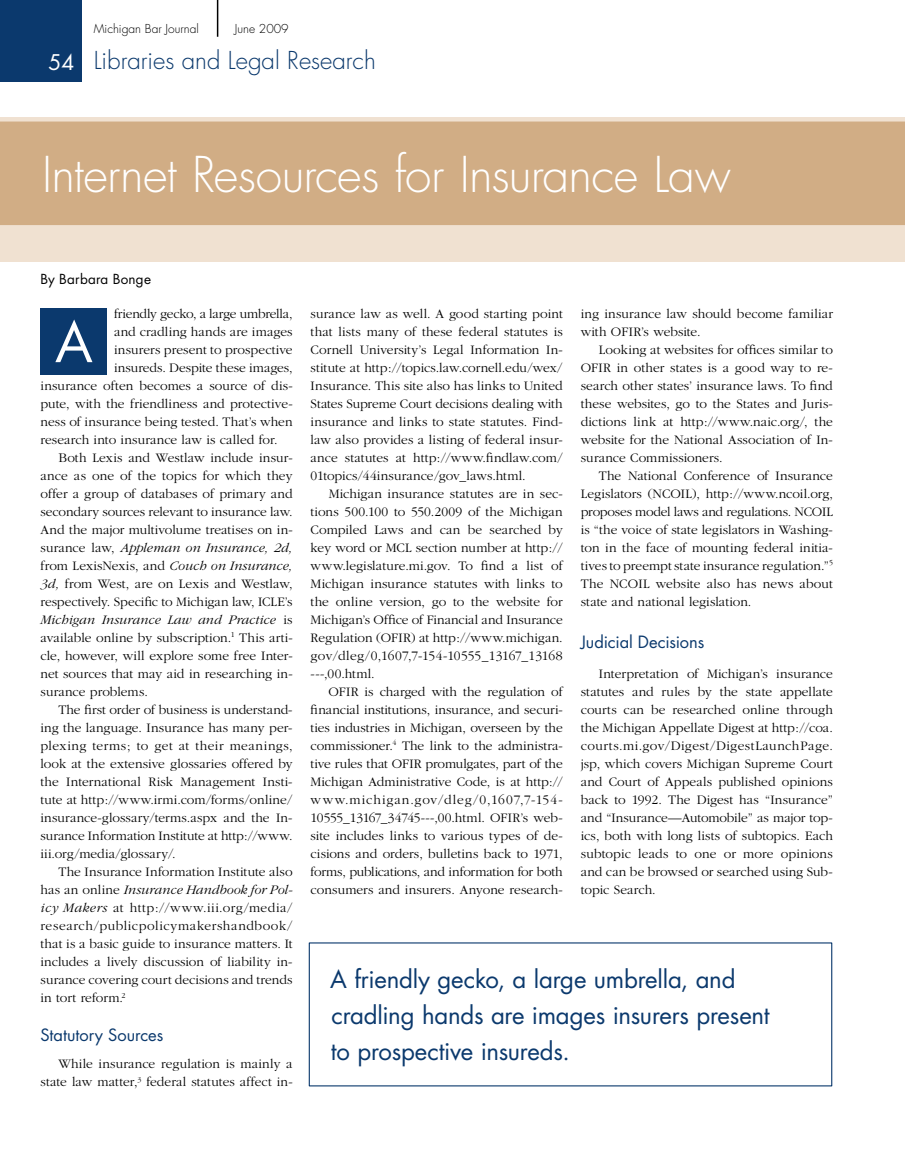
<style>
.page{position:relative;width:905px;height:1175px;background:#fff}
.page>*{position:absolute;margin:0;border:0;box-sizing:border-box;transform-origin:0 0}
.t1{font:54px "Futura";color:#fff}
.t2{font:300 48px "Futura";letter-spacing:-.015em;color:#fff}
.t3{font:24px/36px "Futura";letter-spacing:-.01em;color:#0b396d}
.t4{font:300 24px "Futura";color:#0b396d}
.t5{font:16.5px "Futura";letter-spacing:-.005em;color:#0b396d}
.t6{font:300 13.5px/18px "Garamond";letter-spacing:.005em;color:#000;text-align:justify}
.t7{font:italic 300 13.5px "Garamond";color:#000}
.t8{font:300 13.5px "Garamond";letter-spacing:.04em;color:#000}
.t9{font:300 13.5px "Garamond";letter-spacing:.045em;color:#000}
.t10{font:300 13.5px "Garamond";letter-spacing:.03em;color:#000}
.t11{font:300 13.5px "Garamond";letter-spacing:-.015em;color:#000}
.t12{font:13.5px "Futura";letter-spacing:.015em;color:#000}
.t13{font:300 12px "Futura";color:#000}
.s1{font-weight:400;font-size:21px;color:#fff}
.s2{font-style:normal}
.s3{font-style:italic}
</style>
<div class="page">
<div style="left:0;top:0;width:82px;height:82px;background:#0b396d"></div>
<hr style="left:217px;top:0;width:1px;height:37px;background:#000">
<div style="left:0;top:225px;width:904px;height:36px;background:#f0e1d1"></div>
<div style="left:0;top:117px;width:904px;height:108px;background:#d1ad85"></div>
<div style="left:40px;top:308px;width:67px;height:66px;background:#0b396d"></div>
<p class="t13" style="left:94px;top:21px;width:106px">Michigan Bar Journal</p>
<p class="t13" style="left:235px;top:21px;width:55px">June 2009</p>
<h3 class="t4" style="left:49px;top:45px;width:329px"><span class="s1">54</span> Libraries and Legal Research</h3>
<h2 class="t2" style="left:42px;top:143px;width:690px">Internet Resources for Insurance Law</h2>
<p class="t12" style="left:40px;top:269px;width:112px">By Barbara Bonge</p>
<p class="t11" style="left:114px;top:306px;width:180px">friendly gecko, a large umbrella,</p>
<p class="t6" style="left:114px;top:323px;width:180px">and cradling hands are images</p>
<p class="t6" style="left:114px;top:341px;width:180px">insurers present to prospective</p>
<p class="t6" style="left:114px;top:359px;width:180px">insureds. Despite these images,</p>
<p class="t6" style="left:41px;top:377px;width:254px">insurance often becomes a source of dis-</p>
<p class="t6" style="left:41px;top:395px;width:254px">pute, with the friendliness and protective-</p>
<p class="t6" style="left:41px;top:413px;width:253px">ness of insurance being tested. That’s when</p>
<p class="t6" style="left:41px;top:431px;width:238px">research into insurance law is called for.</p>
<p class="t6" style="left:59px;top:449px;width:235px">Both Lexis and Westlaw include insur-</p>
<p class="t6" style="left:40px;top:467px;width:254px">ance as one of the topics for which they</p>
<p class="t6" style="left:40px;top:485px;width:254px">offer a group of databases of primary and</p>
<p class="t6" style="left:40px;top:503px;width:253px">secondary sources relevant to insurance law.</p>
<p class="t6" style="left:40px;top:521px;width:254px">And the major multivolume treatises on in-</p>
<p class="t7" style="left:40px;top:540px;width:254px"><span class="s2">surance law,</span> Appleman on Insurance, 2d,</p>
<p class="t6" style="left:40px;top:557px;width:253px">from LexisNexis, and <span class="s3">Couch on Insurance,</span></p>
<p class="t6" style="left:40px;top:575px;width:254px"><span class="s3">3d,</span> from West, are on Lexis and Westlaw,</p>
<p class="t6" style="left:40px;top:593px;width:254px">respectively. Specific to Michigan law, ICLE’s</p>
<p class="t7" style="left:40px;top:612px;width:253px">Michigan Insurance Law and Practice <span class="s2">is</span></p>
<p class="t6" style="left:40px;top:629px;width:254px">available online by subscription.<sup>1</sup> This arti-</p>
<p class="t6" style="left:40px;top:647px;width:254px">cle, however, will explore some free Inter-</p>
<p class="t6" style="left:40px;top:665px;width:254px">net sources that may aid in researching in-</p>
<p class="t6" style="left:40px;top:683px;width:109px">surance problems.</p>
<p class="t6" style="left:58px;top:701px;width:235px">The first order of business is understand-</p>
<p class="t6" style="left:40px;top:719px;width:254px">ing the language. Insurance has many per-</p>
<p class="t10" style="left:40px;top:738px;width:254px">plexing terms; to get at their meanings,</p>
<p class="t6" style="left:40px;top:755px;width:253px">look at the extensive glossaries offered by</p>
<p class="t6" style="left:40px;top:773px;width:254px">the International Risk Management Insti-</p>
<p class="t6" style="left:40px;top:791px;width:253px">tute at http://www.irmi.com/forms/online/</p>
<p class="t6" style="left:40px;top:809px;width:254px">insurance-glossary/terms.aspx and the In-</p>
<p class="t6" style="left:40px;top:827px;width:253px">surance Information Institute at http://www.</p>
<p class="t6" style="left:40px;top:845px;width:137px">iii.org/media/glossary/.</p>
<p class="t6" style="left:58px;top:863px;width:235px">The Insurance Information Institute also</p>
<p class="t7" style="left:40px;top:882px;width:253px"><span class="s2">has an online</span> Insurance Handbook for Pol-</p>
<p class="t8" style="left:40px;top:900px;width:253px"><span class="s3">icy Makers</span> at http://www.iii.org/media/</p>
<p class="t9" style="left:40px;top:918px;width:254px">research/publicpolicymakershandbook/</p>
<p class="t6" style="left:40px;top:935px;width:254px">that is a basic guide to insurance matters. It</p>
<p class="t6" style="left:40px;top:953px;width:254px">includes a lively discussion of liability in-</p>
<p class="t6" style="left:40px;top:971px;width:253px">surance covering court decisions and trends</p>
<p class="t6" style="left:40px;top:989px;width:87px">in tort reform.<sup>2</sup></p>
<p class="t5" style="left:40px;top:1023px;width:124px">Statutory Sources</p>
<p class="t6" style="left:41px;top:1055px;width:253px;text-align:right">While insurance regulation is mainly a state law matter,<sup>3</sup> federal statutes affect in-</p>
<h1 class="t1" style="left:55px;top:305px;width:39px">A</h1>
<p class="t6" style="left:310px;top:305px;width:254px">surance law as well. A good starting point that lists many of these federal statutes is Cornell University’s Legal Information In&shy;stitute at http://topics.law.cornell.edu/wex/ Insurance. This site also has links to United States Supreme Court decisions dealing with insurance and links to state statutes. Find&shy;law also provides a listing of federal insur&shy;ance statutes at http://www.findlaw.com/ 01topics/44insurance/gov_laws.html.</p>
<p class="t6" style="left:310px;top:485px;width:254px;text-indent:18px">Michigan insurance statutes are in sec&shy;tions 500.100 to 550.2009 of the Michigan Compiled Laws and can be searched by key word or MCL section number at http:// www.legislature.mi.gov. To find a list of Michigan insurance statutes with links to the online version, go to the website for Michigan’s Office of Financial and Insurance Regulation (OFIR) at http://www.michigan. gov/dleg/0,1607,7-154-10555_13167_13168 ---,00.html.</p>
<p class="t6" style="left:310px;top:683px;width:254px;text-indent:18px">OFIR is charged with the regulation of financial institutions, insurance, and securi&shy;ties industries in Michigan, overseen by the commissioner.<sup>4</sup> The link to the administra&shy;tive rules that OFIR promulgates, part of the Michigan Administrative Code, is at http:// www.michigan.gov/dleg/0,1607,7-154- 10555_13167_34745---,00.html. OFIR’s web&shy;site includes links to various types of de&shy;cisions and orders, bulletins back to 1971, forms, publications, and information for both consumers and insurers. Anyone research-</p>
<p class="t6" style="left:580px;top:305px;width:253px">ing insurance law should become familiar with OFIR’s website.</p>
<p class="t6" style="left:580px;top:341px;width:254px;text-indent:18px">Looking at websites for offices similar to OFIR in other states is a good way to re&shy;search other states’ insurance laws. To find these websites, go to the States and Juris&shy;dictions link at http://www.naic.org/, the website for the National Association of In&shy;surance Commissioners.</p>
<p class="t6" style="left:580px;top:467px;width:254px;text-indent:18px">The National Conference of Insurance Legislators (NCOIL), http://www.ncoil.org, proposes model laws and regulations. NCOIL is “the voice of state legislators in Washing&shy;ton in the face of mounting federal initia&shy;tives to preempt state insurance regulation.”<sup>5<br></sup>The NCOIL website also has news about state and national legislation.</p>
<p class="t5" style="left:580px;top:630px;width:125px">Judicial Decisions</p>
<p class="t6" style="left:581px;top:665px;width:254px;text-indent:18px">Interpretation of Michigan’s insurance statutes and rules by the state appellate courts can be researched online through the Michigan Appellate Digest at http://coa. courts.mi.gov/Digest/DigestLaunchPage. jsp, which covers Michigan Supreme Court and Court of Appeals published opinions back to 1992. The Digest has “Insurance” and “Insurance—Automobile” as major top&shy;ics, both with long lists of subtopics. Each subtopic leads to one or more opinions and can be browsed or searched using Sub&shy;topic Search.</p>
<h3 class="t3" style="left:330px;top:960px;width:441px">A friendly gecko, a large umbrella, and cradling hands are images insurers present to prospective insureds.</h3>
</div>
